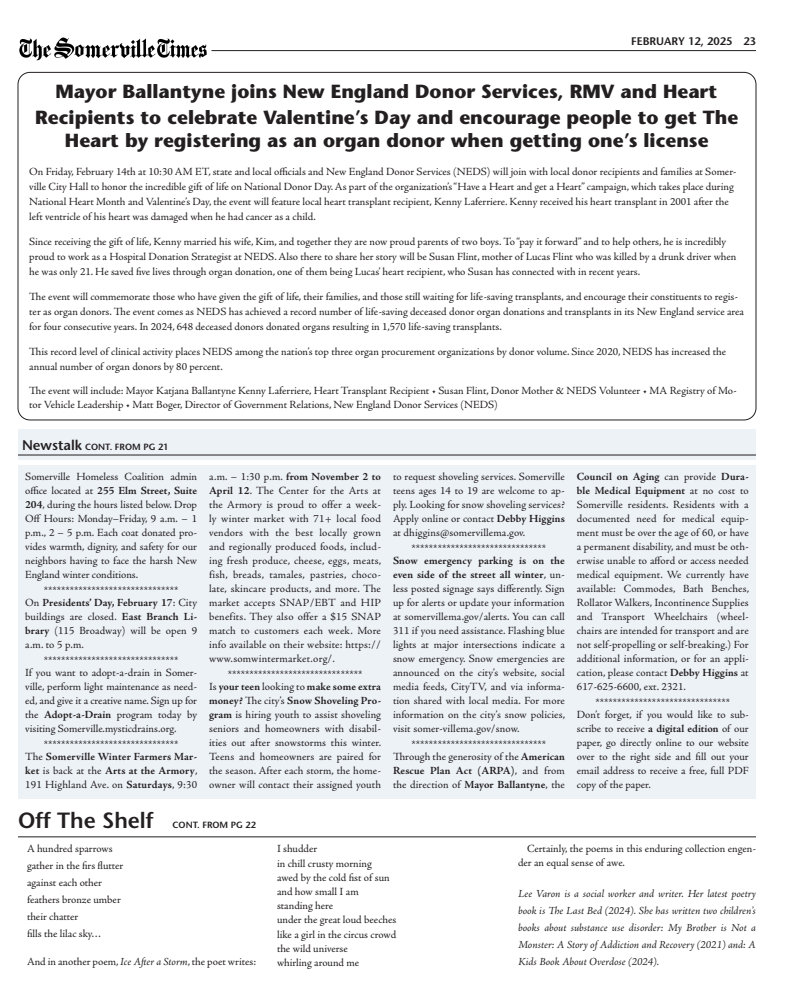
<style>
.page{position:relative;width:792px;height:1008px;background:#fff}
.page>*{position:absolute;margin:0;border:0;box-sizing:border-box;transform-origin:0 0}
.Jump_Head{font:600 22px "Stone Sans Std";color:#231f20}
.Comment{font:700 19px/23px "Stone Sans Std";color:#231f20;text-align:center}
.Body_No_Indent{font:11px/14px "Adobe Jenson Pro";color:#231f20;text-align:justify}
.Body{font:11px/14px "Adobe Jenson Pro";letter-spacing:-.005em;color:#231f20}
.Body_No_Indent-2{font:italic 11px/17px "Adobe Jenson Pro";letter-spacing:-.005em;color:#231f20;text-align:justify}
.Body_No_Indent-3{font:700 11px/14px "Adobe Jenson Pro";letter-spacing:.015em;color:#231f20;text-align:justify}
.Folio{font:600 11px "Stone Sans Std";color:#231f20}
.Newstalk_Jump_Head{font:600 9px "Stone Sans Std";color:#231f20}
.Jump_Head-2{font:600 9px "Stone Sans Std";color:#231f20}
.s1{color:#fff}
.s2{font-size:14px}
.s3{font-weight:700}
.s4{font-weight:400}
.s5{font-style:italic}
</style>
<div class="page">
<hr style="left:212px;top:50px;width:544px;height:1px;background:#231f20">
<img style="left:19px;top:37px;width:188px;height:24px">
<hr style="left:18px;top:836px;width:738px;height:1px;background:#231f20">
<div style="left:18px;top:465px;width:738px;height:333px;background:#edf2f7"></div>
<div style="left:18px;top:429px;width:738px;height:31px;background:#edf2f7"></div>
<hr style="left:18px;top:455px;width:738px;height:1px;background:#231f20">
<p class="Folio" style="left:631px;top:34px;width:126px">FEBRUARY 12, 2025<span class="s1">••</span>23</p>
<p class="Comment" style="left:55px;top:80px;width:663px">Mayor Ballantyne joins New England Donor Services, RMV and Heart</p>
<p class="Comment" style="left:35px;top:106px;width:705px">Recipients to celebrate Valentine’s Day and encourage people to get The<br>Heart by registering as an organ donor when getting one’s license</p>
<p class="Body_No_Indent" style="left:29px;top:164px;width:709px;line-height:15px;text-align:left">On Friday, February 14th at 10:30 AM ET, state and local officials and New England Donor Services (NEDS) will join with local donor recipients and families at Somer&shy;ville City Hall to honor the incredible gift of life on National Donor Day. As part of the organization’s “Have a Heart and get a Heart” campaign, which takes place during National Heart Month and Valentine’s Day, the event will feature local heart transplant recipient, Kenny Laferriere. Kenny received his heart transplant in 2001 after the left ventricle of his heart was damaged when he had cancer as a child.</p>
<p class="Body_No_Indent" style="left:29px;top:234px;width:709px;line-height:15px;text-align:left">Since receiving the gift of life, Kenny married his wife, Kim, and together they are now proud parents of two boys. To “pay it forward” and to help others, he is incredibly proud to work as a Hospital Donation Strategist at NEDS. Also there to share her story will be Susan Flint, mother of Lucas Flint who was killed by a drunk driver when he was only 21. He saved five lives through organ donation, one of them being Lucas’ heart recipient, who Susan has connected with in recent years.</p>
<p class="Body_No_Indent" style="left:29px;top:289px;width:716px;line-height:15px;text-align:left">The event will commemorate those who have given the gift of life, their families, and those still waiting for life-saving transplants, and encourage their constituents to regis&shy;ter as organ donors. The event comes as NEDS has achieved a record number of life-saving deceased donor organ donations and transplants in its New England service area for four consecutive years. In 2024, 648 deceased donors donated organs resulting in 1,570 life-saving transplants.</p>
<p class="Body_No_Indent" style="left:29px;top:344px;width:698px;line-height:15px">This record level of clinical activity places NEDS among the nation’s top three organ procurement organizations by donor volume. Since 2020, NEDS has increased the annual number of organ donors by 80 percent.</p>
<p class="Body_No_Indent" style="left:29px;top:384px;width:709px">The event will include: Mayor Katjana Ballantyne Kenny Laferriere, Heart Transplant Recipient • Susan Flint, Donor Mother &amp; NEDS Volunteer • MA Registry of Mo&shy;tor Vehicle Leadership • Matt Boger, Director of Government Relations, New England Donor Services (NEDS)</p>
<p class="Newstalk_Jump_Head" style="left:22px;top:441px;width:148px"><span class="s2">Newstalk</span> CONT. FROM PG 21</p>
<p class="Body_No_Indent" style="left:25px;top:470px;width:173px">Somerville Homeless Coalition admin office located at <span class="s3">255 Elm Street, Suite 204</span>, during the hours listed below. Drop Off Hours: Monday–Friday, 9 a.m. – 1 p.m., 2 – 5 p.m. Each coat donated pro&shy;vides warmth, dignity, and safety for our neighbors having to face the harsh New England winter conditions.</p>
<p class="Body_No_Indent" style="left:44px;top:584px;width:136px">*******************************</p>
<p class="Body_No_Indent" style="left:25px;top:596px;width:173px">On <span class="s3">Presidents’ Day, February 17</span>: City buildings are closed. <span class="s3">East Branch Li&shy;brary</span> (115 Broadway) will be open 9 a.m. to 5 p.m.</p>
<p class="Body_No_Indent" style="left:44px;top:654px;width:136px">*******************************</p>
<p class="Body_No_Indent" style="left:25px;top:666px;width:173px">If you want to adopt-a-drain in Somer&shy;ville, perform light maintenance as need&shy;ed, and give it a creative name. Sign up for the <span class="s3">Adopt-a-Drain</span> program today by visiting Somerville.mysticdrains.org.</p>
<p class="Body_No_Indent" style="left:44px;top:738px;width:136px">*******************************</p>
<p class="Body_No_Indent-3" style="left:25px;top:750px;width:174px"><span class="s4">The</span> Somerville Winter Farmers Mar&shy;ket <span class="s4">is back at the</span> Arts at the Armory<span class="s4">, 191 Highland Ave. on</span> Saturdays<span class="s4">, 9:30</span></p>
<p class="Body_No_Indent" style="left:209px;top:470px;width:174px">a.m. – 1:30 p.m. <span class="s3">from November 2 to April 12</span>. The Center for the Arts at the Armory is proud to offer a week&shy;ly winter market with 71+ local food vendors with the best locally grown and regionally produced foods, includ&shy;ing fresh produce, cheese, eggs, meats, fish, breads, tamales, pastries, choco&shy;late, skincare products, and more. The market accepts SNAP/EBT and HIP benefits. They also offer a $15 SNAP match to customers each week. More info available on their website: https:// www.somwintermarket.org/.</p>
<p class="Body_No_Indent" style="left:228px;top:668px;width:136px">*******************************</p>
<p class="Body_No_Indent" style="left:209px;top:680px;width:174px">Is <span class="s3">your teen</span> looking to <span class="s3">make some extra money?</span> The city’s <span class="s3">Snow Shoveling Pro&shy;gram</span> is hiring youth to assist shoveling seniors and homeowners with disabil&shy;ities out after snowstorms this winter.<br>Teens and homeowners are paired for the season. After each storm, the home&shy;owner will contact their assigned youth</p>
<p class="Jump_Head" style="left:18px;top:807px;width:137px">Off The Shelf</p>
<p class="Jump_Head-2" style="left:173px;top:820px;width:85px">CONT. FROM PG 22</p>
<p class="Body_No_Indent" style="left:393px;top:470px;width:173px">to request shoveling services. Somerville teens ages 14 to 19 are welcome to ap&shy;ply. Looking for snow shoveling services?<br>Apply online or contact <span class="s3">Debby Higgins </span>at dhiggins@somervillema.gov.</p>
<p class="Body_No_Indent" style="left:412px;top:542px;width:136px">*******************************</p>
<p class="Body_No_Indent" style="left:393px;top:554px;width:174px"><span class="s3">Snow emergency parking is on the even side of the street all winter</span>, un&shy;less posted signage says differently. Sign up for alerts or update your information at somervillema.gov/alerts. You can call 311 if you need assistance. Flashing blue lights at major intersections indicate a snow emergency. Snow emergencies are announced on the city’s website, social media feeds, CityTV, and via informa&shy;tion shared with local media. For more information on the city’s snow policies, visit somer-villema.gov/snow.</p>
<p class="Body_No_Indent" style="left:412px;top:738px;width:136px">*******************************</p>
<p class="Body_No_Indent" style="left:393px;top:750px;width:173px">Through the generosity of the <span class="s3">American Rescue Plan Act (ARPA)</span>, and from the direction of <span class="s3">Mayor Ballantyne</span>, the</p>
<p class="Body_No_Indent" style="left:577px;top:470px;width:174px"><span class="s3">Council on Aging</span> can provide <span class="s3">Dura&shy;ble Medical Equipment</span> at no cost to Somerville residents. Residents with a documented need for medical equip&shy;ment must be over the age of 60, or have a permanent disability, and must be oth&shy;erwise unable to afford or access needed medical equipment. We currently have available: Commodes, Bath Benches, Rollator Walkers, Incontinence Supplies and Transport Wheelchairs (wheel&shy;chairs are intended for transport and are not self-propelling or self-breaking.) For additional information, or for an appli&shy;cation, please contact <span class="s3">Debby Higgins</span> at 617-625-6600, ext. 2321.</p>
<p class="Body_No_Indent" style="left:596px;top:696px;width:136px">*******************************</p>
<p class="Body_No_Indent" style="left:577px;top:708px;width:173px">Don’t forget, if you would like to sub&shy;scribe to receive <span class="s3">a digital edition</span> of our paper, go directly online to our website over to the right side and fill out your email address to receive a free, full PDF copy of the paper.</p>
<p class="Body" style="left:27px;top:842px;width:87px">A hundred sparrows</p>
<p class="Body" style="left:27px;top:859px;width:98px">gather in the firs flutter</p>
<p class="Body" style="left:27px;top:876px;width:77px">against each other</p>
<p class="Body" style="left:27px;top:893px;width:95px">feathers bronze umber</p>
<p class="Body" style="left:27px;top:910px;width:53px">their chatter</p>
<p class="Body" style="left:27px;top:927px;width:76px">fills the lilac sky…</p>
<p class="Body" style="left:27px;top:955px;width:231px">And in another poem, <span class="s5">Ice After a Storm</span>, the poet writes:</p>
<p class="Body" style="left:277px;top:842px;width:42px">I shudder</p>
<p class="Body" style="left:277px;top:856px;width:96px">in chill crusty morning</p>
<p class="Body" style="left:277px;top:871px;width:114px">awed by the cold fist of sun</p>
<p class="Body" style="left:277px;top:885px;width:83px">and how small I am</p>
<p class="Body" style="left:277px;top:899px;width:58px">standing here</p>
<p class="Body" style="left:277px;top:913px;width:121px">under the great loud beeches</p>
<p class="Body" style="left:277px;top:927px;width:121px">like a girl in the circus crowd</p>
<p class="Body" style="left:277px;top:942px;width:72px">the wild universe</p>
<p class="Body" style="left:277px;top:956px;width:84px">whirling around me</p>
<p class="Body" style="left:518px;top:842px;width:240px;text-indent:9px">Certainly, the poems in this enduring collection engen&shy;der an equal sense of awe.</p>
<p class="Body_No_Indent-2" style="left:518px;top:886px;width:240px">Lee Varon is a social worker and writer. Her latest poetry book is The Last Bed (2024). She has written two children’s books about substance use disorder: My Brother is Not a Monster: A Story of Addiction and Recovery (2021) and: A Kids Book About Overdose (2024).</p>
</div>
